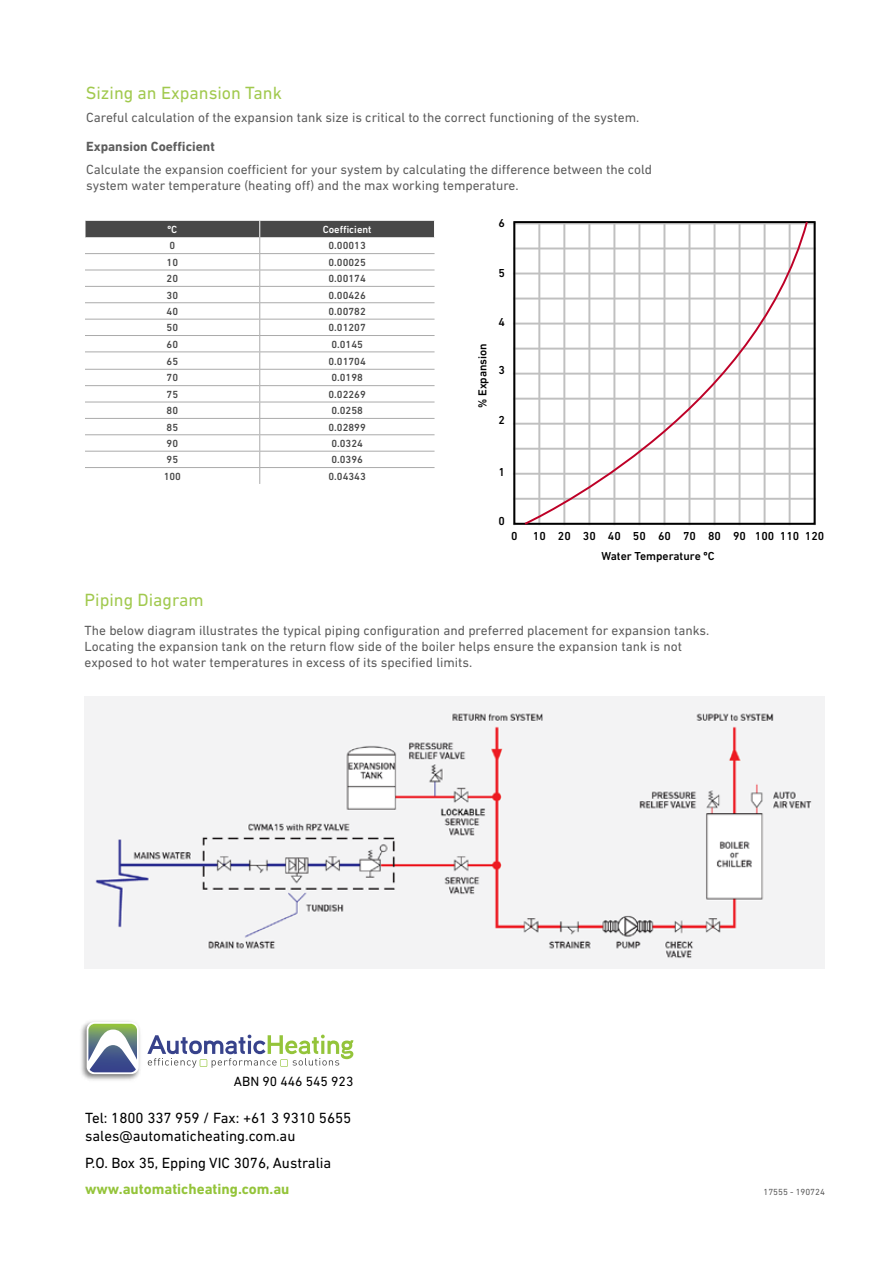
<style>
.page{position:relative;width:893px;height:1263px;background:#fff}
.page>*{position:absolute;margin:0;border:0;box-sizing:border-box;transform-origin:0 0}
.t1{font:18px "DIN Next LT Pro";color:#a1c94e}
.t2{font:15px/18px "DIN Next LT Pro";color:#000}
.t3{font:700 15px "DIN Next LT Pro";color:#94c43a}
.t4{font:13.65px "DIN Next LT Pro";color:#000}
.t5{font:13.5px/15.9px "DIN Next LT Pro";color:#5d5d5d}
.t6{font:700 13.5px "DIN Next LT Pro";color:#5d5d5d}
.t7{font:500 11.7px "DIN Next LT Pro";color:#000}
.t8{font:500 10.5px "DIN Next LT Pro";color:#484848}
.t9{font:500 10.5px "DIN Next LT Pro";color:#fff}
.t10{font:9px "DIN Next LT Pro";color:#5d5d5d}
</style>
<div class="page">
<svg style="left:85px;top:221px;width:350px;height:263px"></svg>
<hr style="left:513px;top:247px;width:303px;height:2px;background:#c0c0c0">
<hr style="left:513px;top:273px;width:303px;height:1px;background:#c0c0c0">
<hr style="left:513px;top:298px;width:303px;height:1px;background:#c0c0c0">
<hr style="left:513px;top:323px;width:303px;height:2px;background:#c0c0c0">
<hr style="left:513px;top:348px;width:303px;height:2px;background:#c0c0c0">
<hr style="left:513px;top:373px;width:303px;height:2px;background:#c0c0c0">
<hr style="left:513px;top:398px;width:303px;height:2px;background:#c0c0c0">
<hr style="left:513px;top:423px;width:303px;height:2px;background:#c0c0c0">
<hr style="left:513px;top:448px;width:303px;height:2px;background:#c0c0c0">
<hr style="left:513px;top:473px;width:303px;height:2px;background:#c0c0c0">
<hr style="left:513px;top:498px;width:303px;height:2px;background:#c0c0c0">
<div style="left:513px;top:221px;width:303px;height:304px;border:2px solid #000"></div>
<svg style="left:523px;top:221px;width:286px;height:305px"></svg>
<img style="left:85px;top:697px;width:740px;height:271px">
<svg style="left:147px;top:1034px;width:206px;height:34px"></svg>
<img style="left:81px;top:1021px;width:59px;height:60px">
<svg style="left:87px;top:1022px;width:52px;height:52px"></svg>
<h1 class="t1" style="left:86px;top:82px;width:198px">Sizing an Expansion Tank</h1>
<p class="t5" style="left:86px;top:109px;width:555px">Careful calculation of the expansion tank size is critical to the correct functioning of the system.</p>
<p class="t6" style="left:86px;top:138px;width:130px">Expansion Coefficient</p>
<p class="t5" style="left:86px;top:161px;width:567px">Calculate the expansion coefficient for your system by calculating the difference between the cold system water temperature (heating off) and the max working temperature.</p>
<p class="t9" style="left:167px;top:223px;width:11px">ºC</p>
<p class="t9" style="left:323px;top:223px;width:50px">Coefficient</p>
<p class="t8" style="left:169px;top:240px;width:7px">0</p>
<p class="t8" style="left:329px;top:240px;width:39px">0.00013</p>
<p class="t8" style="left:167px;top:256px;width:13px">10</p>
<p class="t8" style="left:329px;top:256px;width:39px">0.00025</p>
<p class="t8" style="left:167px;top:272px;width:13px">20</p>
<p class="t8" style="left:329px;top:272px;width:39px">0.00174</p>
<p class="t8" style="left:167px;top:289px;width:13px">30</p>
<p class="t8" style="left:329px;top:289px;width:39px">0.00426</p>
<p class="t8" style="left:167px;top:305px;width:13px">40</p>
<p class="t8" style="left:329px;top:305px;width:39px">0.00782</p>
<p class="t8" style="left:167px;top:322px;width:13px">50</p>
<p class="t8" style="left:329px;top:322px;width:39px">0.01207</p>
<p class="t8" style="left:167px;top:338px;width:13px">60</p>
<p class="t8" style="left:331px;top:338px;width:33px">0.0145</p>
<p class="t8" style="left:167px;top:355px;width:13px">65</p>
<p class="t8" style="left:329px;top:355px;width:39px">0.01704</p>
<p class="t8" style="left:167px;top:372px;width:13px">70</p>
<p class="t8" style="left:331px;top:372px;width:33px">0.0198</p>
<p class="t8" style="left:167px;top:388px;width:13px">75</p>
<p class="t8" style="left:329px;top:388px;width:39px">0.02269</p>
<p class="t8" style="left:167px;top:404px;width:13px">80</p>
<p class="t8" style="left:331px;top:404px;width:33px">0.0258</p>
<p class="t8" style="left:167px;top:421px;width:13px">85</p>
<p class="t8" style="left:329px;top:421px;width:39px">0.02899</p>
<p class="t8" style="left:167px;top:437px;width:13px">90</p>
<p class="t8" style="left:331px;top:437px;width:33px">0.0324</p>
<p class="t8" style="left:167px;top:454px;width:13px">95</p>
<p class="t8" style="left:331px;top:454px;width:33px">0.0396</p>
<p class="t8" style="left:164px;top:470px;width:19px">100</p>
<p class="t8" style="left:329px;top:470px;width:39px">0.04343</p>
<p class="t7" style="left:498px;top:514px;width:8px">0</p>
<p class="t7" style="left:511px;top:529px;width:8px">0</p>
<p class="t7" style="left:533px;top:529px;width:293px">10 20 30 40 50 60 70 80 90 100 110 120</p>
<p class="t7" style="left:498px;top:217px;width:8px">6</p>
<p class="t7" style="left:498px;top:266px;width:8px">5</p>
<p class="t7" style="left:498px;top:315px;width:8px">4</p>
<p class="t7" style="left:476px;top:408px;width:67px;rotate:-90deg">% Expansion</p>
<p class="t7" style="left:498px;top:364px;width:8px">3</p>
<p class="t7" style="left:498px;top:414px;width:8px">2</p>
<p class="t7" style="left:498px;top:465px;width:8px">1</p>
<p class="t7" style="left:601px;top:549px;width:115px">Water Temperature ºC</p>
<h1 class="t1" style="left:85px;top:590px;width:120px">Piping Diagram</h1>
<p class="t5" style="left:85px;top:622px;width:626px">The below diagram illustrates the typical piping configuration and preferred placement for expansion tanks.<br>Locating the expansion tank on the return flow side of the boiler helps ensure the expansion tank is not exposed to hot water temperatures in excess of its specified limits.</p>
<p class="t4" style="left:234px;top:1073px;width:121px">ABN 90 446 545 923</p>
<p class="t2" style="left:85px;top:1109px;width:268px">Tel: 1800 337 959 / Fax: +61 3 9310 5655 sales@automaticheating.com.au</p>
<p class="t2" style="left:85px;top:1153px;width:248px">P.O. Box 35, Epping VIC 3076, Australia</p>
<p class="t3" style="left:85px;top:1180px;width:206px">www.automaticheating.com.au</p>
<p class="t10" style="left:763px;top:1187px;width:63px">17555 - 190724</p>
</div>
